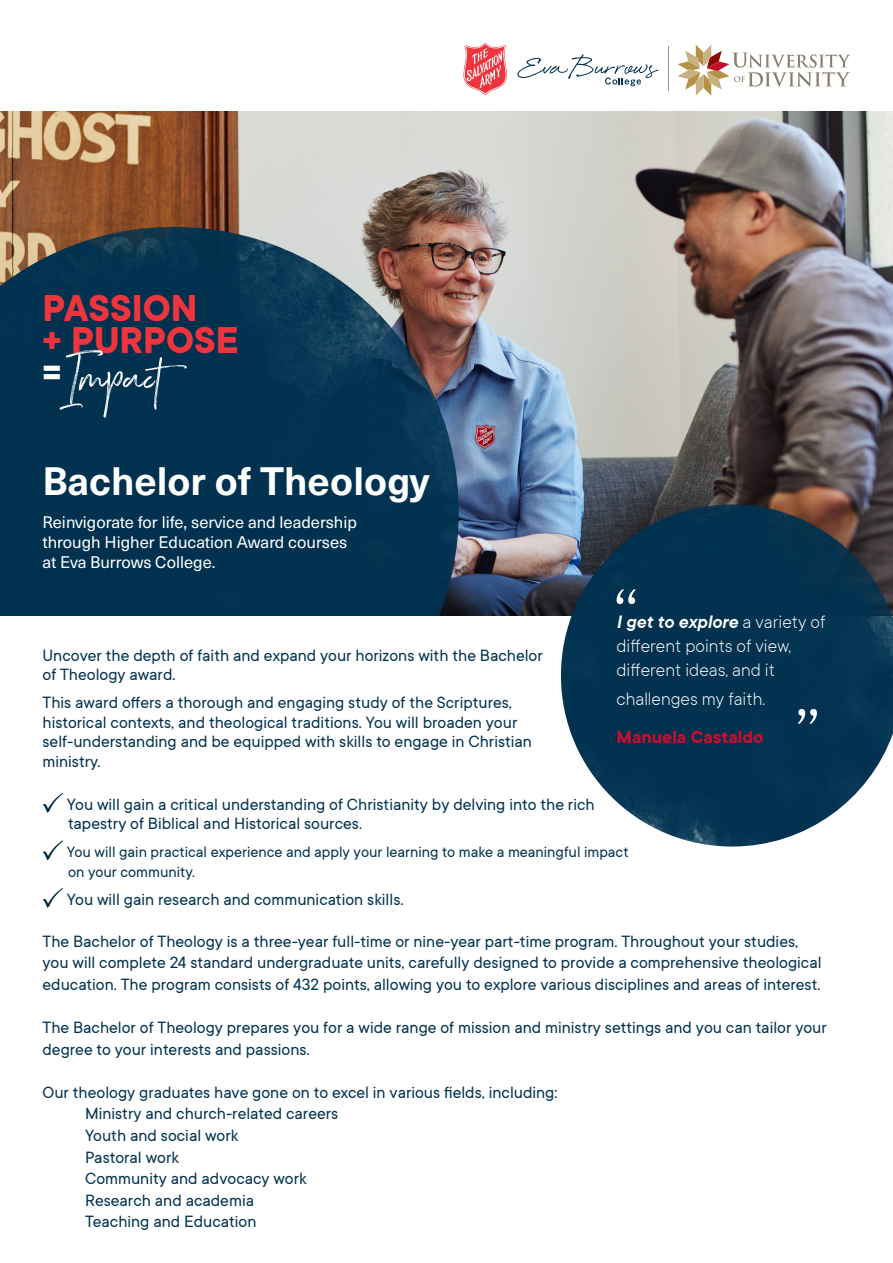
<style>
.page{position:relative;width:893px;height:1263px;background:#fff}
.page>*{position:absolute;margin:0;border:0;box-sizing:border-box;transform-origin:0 0}
.t1{font:700 41.25px/32px "TT Commons";color:#ee343d}
.t2{font:700 39px "Neue Haas Unica W1 G";color:#fff}
.t3{font:300 19.5px "TT Commons";color:#fff}
.t4{font:italic 600 19.5px "TT Commons";color:#fff}
.t5{font:700 19.5px "TT Commons";color:#c3102f}
.t6{font:18px/19.5px "TT Commons";color:#003250}
.t7{font:16.5px/19.8px "Neue Haas Unica W1 G";color:#fff}
.t8{font:16.5px "TT Commons";color:#003250}
.s1{color:#fff}
.s2{font-weight:300;font-style:normal}
</style>
<div class="page">
<img style="left:0;top:111px;width:893px;height:505px">
<img style="left:0;top:227px;width:459px;height:389px">
<svg style="left:60px;top:350px;width:127px;height:68px;background:#184560"></svg>
<svg style="left:463px;top:43px;width:44px;height:52px"></svg>
<hr style="left:668px;top:47px;width:1px;height:44px;background:#939598">
<svg style="left:517px;top:54px;width:142px;height:32px"></svg>
<svg style="left:678px;top:45px;width:172px;height:51px"></svg>
<img style="left:561px;top:504px;width:332px;height:342px">
<svg style="left:617px;top:589px;width:19px;height:15px"></svg>
<svg style="left:798px;top:709px;width:19px;height:15px"></svg>
<svg style="left:43px;top:793px;width:20px;height:20px"></svg>
<svg style="left:43px;top:840px;width:20px;height:20px"></svg>
<svg style="left:43px;top:888px;width:20px;height:20px"></svg>
<p class="t1" style="left:42px;top:293px;width:198px">PASSION<br>+ PURPOSE <span class="s1">=</span></p>
<p class="t2" style="left:43px;top:452px;width:389px">Bachelor of Theology</p>
<p class="t7" style="left:43px;top:511px;width:316px">Reinvigorate for life, service and leadership through Higher Education Award courses at Eva Burrows College.</p>
<p class="t6" style="left:43px;top:645px;width:502px">Uncover the depth of faith and expand your horizons with the Bachelor of Theology award.</p>
<p class="t6" style="left:43px;top:692px;width:491px">This award offers a thorough and engaging study of the Scriptures, historical contexts, and theological traditions. You will broaden your self-understanding and be equipped with skills to engage in Christian ministry.</p>
<p class="t4" style="left:617px;top:611px;width:210px">I get to explore <span class="s2">a variety of</span></p>
<p class="t3" style="left:617px;top:636px;width:176px">different points of view,</p>
<p class="t3" style="left:617px;top:660px;width:160px">different ideas, and it</p>
<p class="t3" style="left:617px;top:688px;width:150px">challenges my faith.</p>
<p class="t5" style="left:617px;top:726px;width:148px">Manuela Castaldo</p>
<p class="t6" style="left:67px;top:794px;width:529px">You will gain a critical understanding of Christianity by delving into the rich</p>
<p class="t6" style="left:68px;top:813px;width:296px">tapestry of Biblical and Historical sources.</p>
<p class="t8" style="left:67px;top:842px;width:563px">You will gain practical experience and apply your learning to make a meaningful impact</p>
<p class="t8" style="left:68px;top:861px;width:128px">on your community.</p>
<p class="t6" style="left:67px;top:889px;width:338px">You will gain research and communication skills.</p>
<p class="t6" style="left:43px;top:930px;width:781px;line-height:21.6px">The Bachelor of Theology is a three-year full-time or nine-year part-time program. Throughout your studies, you will complete 24 standard undergraduate units, carefully designed to provide a comprehensive theological education. The program consists of 432 points, allowing you to explore various disciplines and areas of interest.</p>
<p class="t6" style="left:43px;top:1016px;width:786px;line-height:21.6px">The Bachelor of Theology prepares you for a wide range of mission and ministry settings and you can tailor your degree to your interests and passions.</p>
<p class="t6" style="left:43px;top:1082px;width:516px">Our theology graduates have gone on to excel in various fields, including:</p>
<p class="t6" style="left:85px;top:1103px;width:255px">Ministry and church-related careers</p>
<p class="t6" style="left:85px;top:1125px;width:155px">Youth and social work</p>
<p class="t6" style="left:85px;top:1147px;width:95px">Pastoral work</p>
<p class="t6" style="left:85px;top:1168px;width:223px">Community and advocacy work</p>
<p class="t6" style="left:85px;top:1190px;width:171px">Research and academia</p>
<p class="t6" style="left:85px;top:1211px;width:173px">Teaching and Education</p>
</div>
